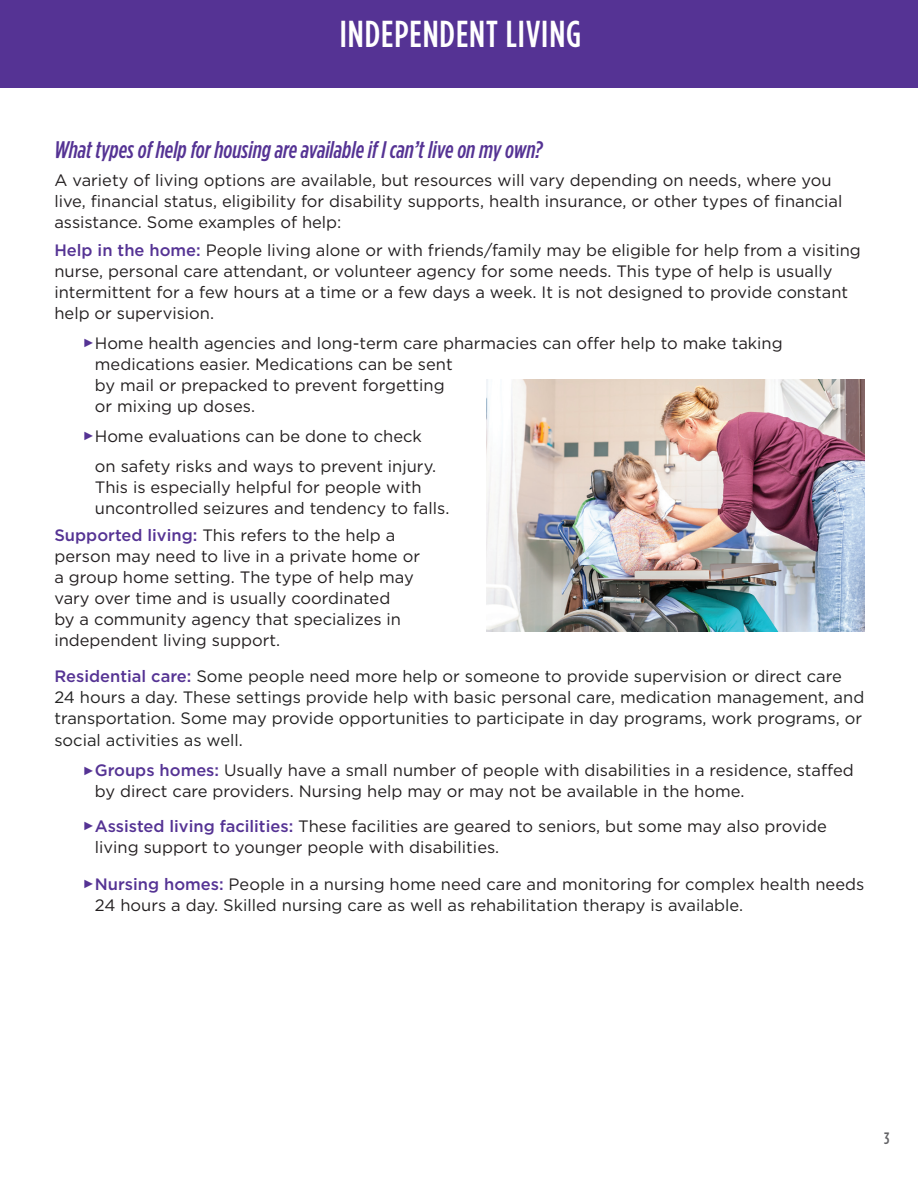
<style>
.page{position:relative;width:918px;height:1188px;background:#fff}
.page>*{position:absolute;margin:0;border:0;box-sizing:border-box;transform-origin:0 0}
.t1{font:500 37.5px "Gotham Condensed";letter-spacing:.025em;color:#fff}
.questions{font:italic 500 24px "Gotham Condensed";color:#553394}
.bullets{font:16.5px/21px "Gotham";color:#231f20}
.body_text{font:16.5px/21px "Gotham";color:#231f20}
.body_text-2{font:16.5px/21px "Gotham";color:#222}
.t2{font:500 16.5px "Gotham Condensed";color:#636366}
.s1{font-weight:500;color:#553394}
.s2{font-family:"Arial";font-weight:700;font-size:12px;color:#553394}
.s3{color:#222}
</style>
<div class="page">
<div style="left:0;top:0;width:918px;height:87px;background:#553394"></div>
<img style="left:486px;top:380px;width:378px;height:251px">
<p class="t1" style="left:340px;top:13px;width:243px">INDEPENDENT LIVING</p>
<p class="questions" style="left:54px;top:136px;width:490px">What types of help for housing are available if I can’t live on my own?</p>
<p class="body_text" style="left:54px;top:169px;width:790px">A variety of living options are available, but resources will vary depending on needs, where you live, financial status, eligibility for disability supports, health insurance, or other types of financial assistance. Some examples of help:</p>
<p class="body_text" style="left:54px;top:239px;width:808px"><span class="s1">Help in the home:</span> People living alone or with friends/family may be eligible for help from a visiting nurse, personal care attendant, or volunteer agency for some needs. This type of help is usually intermittent for a few hours at a time or a few days a week. It is not designed to provide constant help or supervision.</p>
<p class="bullets" style="left:95px;top:332px;width:689px;text-indent:-12px"><span class="s2">►</span>Home health agencies and long-term care pharmacies can offer help to make taking medications easier. Medications can be sent<br>by mail or prepacked to prevent forgetting<br>or mixing up doses.</p>
<p class="bullets" style="left:95px;top:421px;width:343px;line-height:30px;text-indent:-12px"><span class="s2">►</span>Home evaluations can be done to check on safety risks and ways to prevent injury.</p>
<p class="bullets" style="left:95px;top:476px;width:356px">This is especially helpful for people with uncontrolled seizures and tendency to falls.</p>
<p class="body_text" style="left:54px;top:524px;width:367px"><span class="s1">Supported living:</span> This refers to the help a person may need to live in a private home or a group home setting. The type of help may vary over time and is usually coordinated<br>by a community agency that specializes in independent living support.</p>
<p class="body_text-2" style="left:54px;top:665px;width:811px"><span class="s1">Residential care:</span> Some people need more help or someone to provide supervision or direct care<br>24 hours a day. These settings provide help with basic personal care, medication management, and transportation. Some may provide opportunities to participate in day programs, work programs, or</p>
<p class="body_text-2" style="left:54px;top:730px;width:190px">social activities as well.</p>
<p class="bullets" style="left:95px;top:760px;width:760px;text-indent:-12px"><span class="s2">►</span><span class="s1">Groups homes:</span> Usually have a small number of people with disabilities in a residence, staffed by direct care providers. Nursing help may or may not be available in the home.</p>
<p class="bullets" style="left:95px;top:815px;width:733px;text-indent:-12px"><span class="s2">►</span><span class="s1">Assisted living facilities:</span> These facilities are geared to seniors, but some may also provide living support to younger people with disabilities.</p>
<p class="bullets" style="left:95px;top:873px;width:771px;text-indent:-12px"><span class="s2">►</span><span class="s1">Nursing homes:</span> People in a nursing home need care and monitoring for complex health needs<br>24 hours a day. <span class="s3">Skilled nursing care as well as rehabilitation therapy is available.</span></p>
<p class="t2" style="left:884px;top:1130px;width:7px">3</p>
</div>
